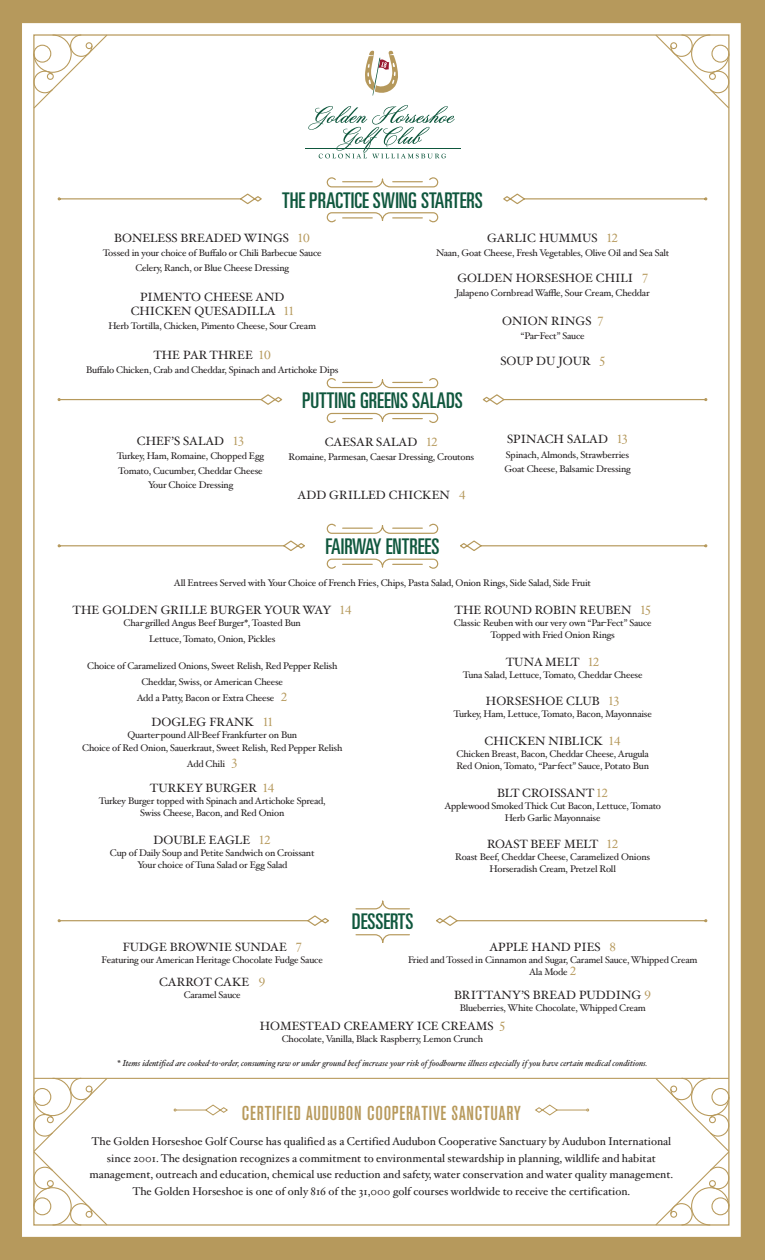
<style>
.page{position:relative;width:765px;height:1260px;background:#b6995c}
.page>*{position:absolute;margin:0;border:0;box-sizing:border-box;transform-origin:0 0}
.t1{font:ultra-condensed 21.62px "Univers LT Std";color:#0f573d}
.t2{font:20px "Akzidenz Grotesk BQ Md Cnd Alt";letter-spacing:.04em;color:#b89a5c}
.Item{font:12px/13.8px "Hoefler Text";color:#231f20;text-align:center}
.desc{font:12px "Hoefler Text";color:#231f20}
.t3{font:11.25px/16.6px "Hoefler Text";color:#231f20;text-align:center}
.desc-2{font:9.62px/12px "Hoefler Text";letter-spacing:-.02em;color:#231f20;text-align:center}
.Item-2{font:9.62px/12px "Hoefler Text";letter-spacing:-.02em;color:#231f20;text-align:center}
.desc-3{font:italic 8.75px "Hoefler Text";color:#231f20}
.s1{font-family:"Hoefler Text Roman Alt";color:#b6995c}
.s2{font-family:"Hoefler Text Roman Alt";font-size:12px;color:#b6995c}
</style>
<div class="page">
<div style="left:21px;top:22px;width:720px;height:1216px;background:#fff"></div>
<svg style="left:33px;top:34px;width:76px;height:76px"></svg>
<div style="left:86px;top:42px;width:7px;height:7px;border:1px solid #b89a5c;border-radius:50%"></div>
<svg style="left:654px;top:34px;width:76px;height:76px"></svg>
<div style="left:670px;top:42px;width:7px;height:7px;border:1px solid #b89a5c;border-radius:50%"></div>
<hr style="left:557px;top:1110px;width:30px;height:1px;background:#b89a5c">
<svg style="left:535px;top:1104px;width:23px;height:12px"></svg>
<hr style="left:176px;top:1110px;width:30px;height:1px;background:#b89a5c">
<svg style="left:204px;top:1104px;width:24px;height:12px"></svg>
<hr style="left:34px;top:1078px;width:695px;height:1px;background:#b89a5c">
<svg style="left:654px;top:1077px;width:76px;height:149px"></svg>
<svg style="left:33px;top:1077px;width:76px;height:149px"></svg>
<svg style="left:355px;top:900px;width:55px;height:43px"></svg>
<svg style="left:326px;top:524px;width:113px;height:45px"></svg>
<svg style="left:326px;top:177px;width:113px;height:45px"></svg>
<svg style="left:57px;top:540px;width:248px;height:11px"></svg>
<svg style="left:57px;top:915px;width:272px;height:11px"></svg>
<svg style="left:460px;top:540px;width:248px;height:11px"></svg>
<svg style="left:436px;top:915px;width:272px;height:11px"></svg>
<svg style="left:57px;top:193px;width:205px;height:12px"></svg>
<svg style="left:326px;top:378px;width:113px;height:45px"></svg>
<svg style="left:57px;top:394px;width:226px;height:11px"></svg>
<svg style="left:482px;top:394px;width:226px;height:11px"></svg>
<svg style="left:503px;top:193px;width:205px;height:12px"></svg>
<svg style="left:365px;top:51px;width:33px;height:45px"></svg>
<hr style="left:305px;top:148px;width:155px;height:1px;background:#0e573d">
<svg style="left:308px;top:105px;width:147px;height:53px"></svg>
<p class="t1" style="left:282px;top:188px;width:202px">THE PRACTICE SWING STARTERS</p>
<p class="Item" style="left:114px;top:231px;width:197px">BONELESS BREADED WINGS <span class="s1">10</span></p>
<p class="desc-2" style="left:103px;top:246px;width:221px;line-height:14.4px">Tossed in your choice of Buffalo or Chili Barbecue Sauce<br>Celery, Ranch, or Blue Cheese Dressing</p>
<p class="Item" style="left:131px;top:290px;width:165px">PIMENTO CHEESE AND<br>CHICKEN QUESADILLA <span class="s1">11</span></p>
<p class="desc-2" style="left:109px;top:320px;width:209px">Herb Tortilla, Chicken, Pimento Cheese, Sour Cream</p>
<p class="Item" style="left:153px;top:348px;width:119px">THE PAR THREE <span class="s1">10</span></p>
<p class="desc-2" style="left:86px;top:364px;width:254px">Buffalo Chicken, Crab and Cheddar, Spinach and Artichoke Dips</p>
<p class="Item" style="left:487px;top:231px;width:133px">GARLIC HUMMUS <span class="s1">12</span></p>
<p class="desc-2" style="left:436px;top:247px;width:235px">Naan, Goat Cheese, Fresh Vegetables, Olive Oil and Sea Salt</p>
<p class="Item" style="left:457px;top:271px;width:192px">GOLDEN HORSESHOE CHILI <span class="s1">7</span></p>
<p class="Item-2" style="left:456px;top:287px;width:195px">Jalapeno Cornbread Waffle, Sour Cream, Cheddar</p>
<p class="Item" style="left:502px;top:314px;width:103px">ONION RINGS <span class="s1">7</span></p>
<p class="desc-2" style="left:521px;top:330px;width:65px">“Par-Fect” Sauce</p>
<p class="Item" style="left:500px;top:354px;width:106px">SOUP DU JOUR <span class="s1">5</span></p>
<p class="Item" style="left:137px;top:434px;width:109px">CHEF’S SALAD <span class="s1">13</span></p>
<p class="desc-2" style="left:117px;top:449px;width:149px;line-height:14.4px">Turkey, Ham, Romaine, Chopped Egg<br>Tomato, Cucumber, Cheddar Cheese<br>Your Choice Dressing</p>
<p class="t1" style="left:302px;top:388px;width:162px">PUTTING GREENS SALADS</p>
<p class="Item" style="left:325px;top:435px;width:115px">CAESAR SALAD <span class="s1">12</span></p>
<p class="desc-2" style="left:289px;top:451px;width:187px">Romaine, Parmesan, Caesar Dressing, Croutons</p>
<p class="Item" style="left:298px;top:488px;width:170px">ADD GRILLED CHICKEN <span class="s1">4</span></p>
<p class="t1" style="left:326px;top:534px;width:115px">FAIRWAY ENTREES</p>
<p class="Item" style="left:507px;top:432px;width:122px">SPINACH SALAD <span class="s1">13</span></p>
<p class="Item-2" style="left:504px;top:447px;width:128px;line-height:14.4px;text-align:left">Spinach, Almonds, Strawberries<br>Goat Cheese, Balsamic Dressing</p>
<p class="desc-2" style="left:174px;top:577px;width:419px">All Entrees Served with Your Choice of French Fries, Chips, Pasta Salad, Onion Rings, Side Salad, Side Fruit</p>
<p class="Item" style="left:73px;top:603px;width:281px">THE GOLDEN GRILLE BURGER YOUR WAY <span class="s1">14</span></p>
<p class="desc-2" style="left:124px;top:617px;width:179px">Char-grilled Angus Beef Burger*, Toasted Bun</p>
<p class="desc-2" style="left:149px;top:632px;width:128px">Lettuce, Tomato, Onion, Pickles</p>
<p class="desc-2" style="left:87px;top:660px;width:252px">Choice of Caramelized Onions, Sweet Relish, Red Pepper Relish</p>
<p class="desc-2" style="left:141px;top:676px;width:143px">Cheddar, Swiss, or American Cheese</p>
<p class="desc-2" style="left:137px;top:691px;width:152px">Add a Patty, Bacon or Extra Cheese <span class="s2">2</span></p>
<p class="Item" style="left:152px;top:715px;width:123px">DOGLEG FRANK <span class="s1">11</span></p>
<p class="desc-2" style="left:127px;top:729px;width:171px">Quarter-pound All-Beef Frankfurter on Bun</p>
<p class="desc-2" style="left:82px;top:742px;width:262px">Choice of Red Onion, Sauerkraut, Sweet Relish, Red Pepper Relish</p>
<p class="desc-2" style="left:187px;top:757px;width:52px">Add Chili <span class="s2">3</span></p>
<p class="Item" style="left:150px;top:781px;width:126px">TURKEY BURGER <span class="s1">14</span></p>
<p class="desc-2" style="left:99px;top:795px;width:228px">Turkey Burger topped with Spinach and Artichoke Spread,<br>Swiss Cheese, Bacon, and Red Onion</p>
<p class="Item" style="left:154px;top:833px;width:119px">DOUBLE EAGLE <span class="s1">12</span></p>
<p class="Item-2" style="left:110px;top:846px;width:206px">Cup of Daily Soup and Petite Sandwich on Croissant<br>Your choice of Tuna Salad or Egg Salad</p>
<p class="t1" style="left:352px;top:909px;width:63px">DESSERTS</p>
<p class="Item" style="left:455px;top:603px;width:198px">THE ROUND ROBIN REUBEN <span class="s1">15</span></p>
<p class="desc-2" style="left:454px;top:617px;width:199px">Classic Reuben with our very own “Par-Fect” Sauce<br>Topped with Fried Onion Rings</p>
<p class="Item" style="left:506px;top:655px;width:95px">TUNA MELT <span class="s1">12</span></p>
<p class="desc-2" style="left:463px;top:669px;width:181px">Tuna Salad, Lettuce, Tomato, Cheddar Cheese</p>
<p class="Item" style="left:486px;top:694px;width:135px">HORSESHOE CLUB <span class="s1">13</span></p>
<p class="desc-2" style="left:454px;top:708px;width:200px">Turkey, Ham, Lettuce, Tomato, Bacon, Mayonnaise</p>
<p class="Item" style="left:485px;top:734px;width:138px">CHICKEN NIBLICK <span class="s1">14</span></p>
<p class="desc-2" style="left:457px;top:748px;width:194px;text-align:left">Chicken Breast, Bacon, Cheddar Cheese, Arugula<br>Red Onion, Tomato, “Par-fect” Sauce, Potato Bun</p>
<p class="Item" style="left:497px;top:786px;width:113px">BLT CROISSANT <span class="s1">12</span></p>
<p class="desc-2" style="left:444px;top:799px;width:218px">Applewood Smoked Thick Cut Bacon, Lettuce, Tomato<br>Herb Garlic Mayonnaise</p>
<p class="Item" style="left:487px;top:837px;width:133px">ROAST BEEF MELT <span class="s1">12</span></p>
<p class="desc-2" style="left:455px;top:851px;width:196px">Roast Beef, Cheddar Cheese, Caramelized Onions<br>Horseradish Cream, Pretzel Roll</p>
<p class="desc" style="left:123px;top:940px;width:181px">FUDGE BROWNIE SUNDAE <span class="s1">7</span></p>
<p class="desc-2" style="left:102px;top:953px;width:223px">Featuring our American Heritage Chocolate Fudge Sauce</p>
<p class="Item" style="left:159px;top:975px;width:108px">CARROT CAKE <span class="s1">9</span></p>
<p class="desc-2" style="left:184px;top:988px;width:59px">Caramel Sauce</p>
<p class="Item" style="left:489px;top:940px;width:128px">APPLE HAND PIES <span class="s1">8</span></p>
<p class="Item-2" style="left:408px;top:953px;width:291px">Fried and Tossed in Cinnamon and Sugar, Caramel Sauce, Whipped Cream</p>
<p class="Item-2" style="left:529px;top:965px;width:49px">Ala Mode <span class="s2">2</span></p>
<p class="Item" style="left:454px;top:988px;width:199px">BRITTANY’S BREAD PUDDING <span class="s1">9</span></p>
<p class="Item-2" style="left:460px;top:1002px;width:188px">Blueberries, White Chocolate, Whipped Cream</p>
<p class="Item" style="left:260px;top:1019px;width:247px">HOMESTEAD CREAMERY ICE CREAMS <span class="s1">5</span></p>
<p class="desc-2" style="left:282px;top:1033px;width:203px">Chocolate, Vanilla, Black Raspberry, Lemon Crunch</p>
<p class="desc-3" style="left:117px;top:1058px;width:532px">* Items identified are cooked-to-order, consuming raw or under ground beef increase your risk of foodbourne illness especially if you have certain medical conditions.</p>
<p class="t2" style="left:242px;top:1101px;width:281px">CERTIFIED AUDUBON COOPERATIVE SANCTUARY</p>
<p class="t3" style="left:89px;top:1133px;width:586px">The Golden Horseshoe Golf Course has qualified as a Certified Audubon Cooperative Sanctuary by Audubon International since 2001. The designation recognizes a commitment to environmental stewardship in planning, wildlife and habitat management, outreach and education, chemical use reduction and safety, water conservation and water quality management.<br>The Golden Horseshoe is one of only 816 of the 31,000 golf courses worldwide to receive the certification.</p>
</div>
